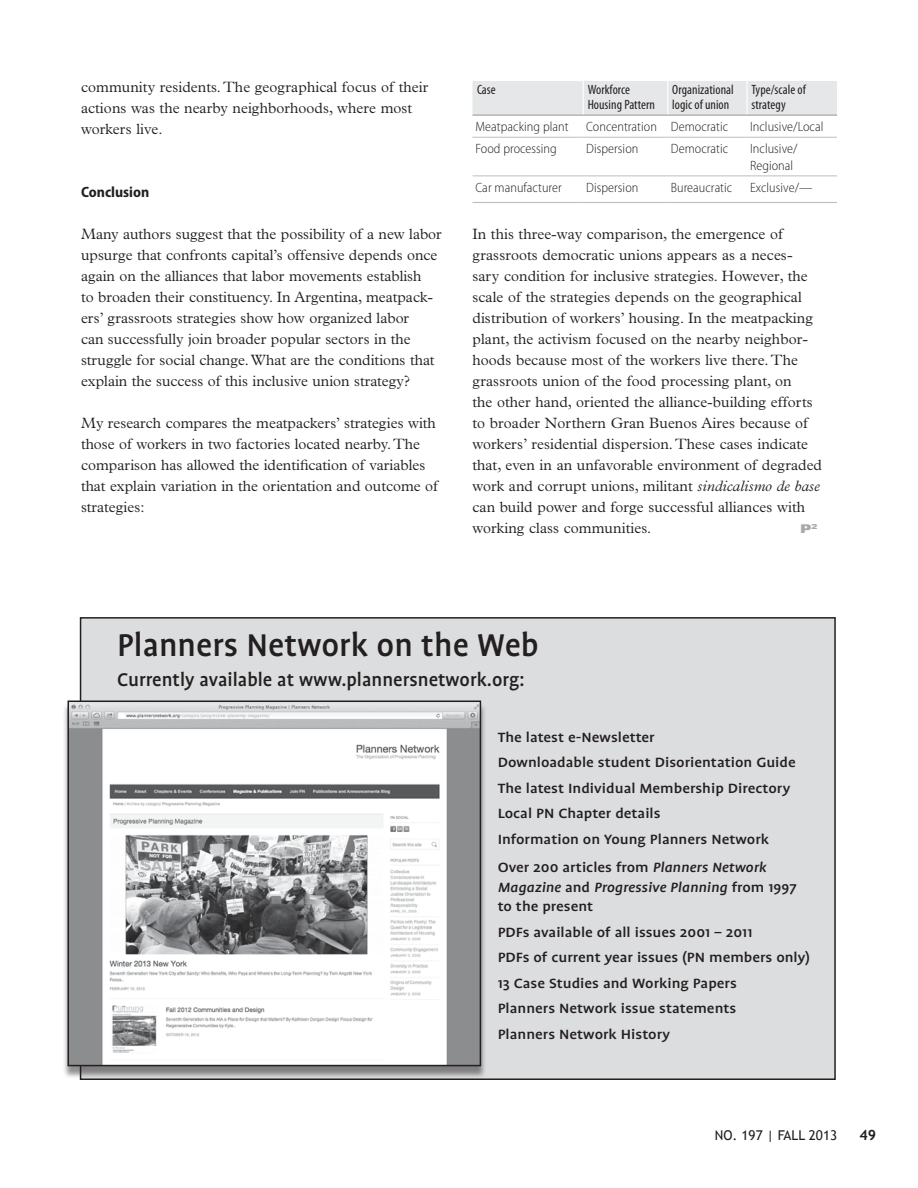
<style>
.page{position:relative;width:918px;height:1188px;background:#fff}
.page>*{position:absolute;margin:0;border:0;box-sizing:border-box;transform-origin:0 0}
.t1{font:500 36px "Profile";color:#231f20}
.t2{font:500 21px "Profile";color:#231f20}
.t3{font:500 15.3px/25.5px "Profile";color:#231f20;scale:1.12 1}
.t4{font:300 15px/21px "Plantin";letter-spacing:.005em;color:#231f20}
.t5{font:700 semi-condensed 15px "Myriad Pro";color:#231f20}
.t6{font:700 14.25px "Trebuchet MS";color:#231f20}
.t7{font:300 semi-condensed 13.5px/16.5px "Myriad Pro";letter-spacing:.005em;color:#231f20}
.t8{font:condensed 13.5px/15px "Myriad Pro";letter-spacing:.005em;color:#231f20}
.t9{font:13.5px "Trebuchet MS";color:#231f20}
.t10{font:12px "Univers LT Std X Black Ex";color:#a7a9ac}
.s1{font-style:italic}
</style>
<div class="page">
<div style="left:81px;top:618px;width:754px;height:461px;background:#dcddde"></div>
<div style="left:62px;top:703px;width:424px;height:376px;background:#231f20;opacity:.5"></div>
<img style="left:71px;top:704px;width:407px;height:359px">
<div style="left:68px;top:701px;width:413px;height:365px;border:2px solid #231f20"></div>
<div style="left:472px;top:81px;width:365px;height:34px;background:#e6e7e8"></div>
<hr style="left:583px;top:81px;width:1px;height:34px;background:#fff">
<hr style="left:667px;top:81px;width:1px;height:34px;background:#fff">
<hr style="left:746px;top:81px;width:2px;height:34px;background:#fff">
<hr style="left:472px;top:115px;width:111px;height:1px;background:#939598">
<hr style="left:583px;top:115px;width:85px;height:1px;background:#939598">
<hr style="left:668px;top:115px;width:79px;height:1px;background:#939598">
<hr style="left:747px;top:115px;width:90px;height:1px;background:#939598">
<hr style="left:472px;top:137px;width:111px;height:1px;background:#bcbec0">
<hr style="left:583px;top:137px;width:85px;height:1px;background:#bcbec0">
<hr style="left:668px;top:137px;width:79px;height:1px;background:#bcbec0">
<hr style="left:747px;top:137px;width:90px;height:1px;background:#bcbec0">
<hr style="left:472px;top:176px;width:111px;height:1px;background:#bcbec0">
<hr style="left:583px;top:176px;width:85px;height:1px;background:#bcbec0">
<hr style="left:668px;top:176px;width:79px;height:1px;background:#bcbec0">
<hr style="left:747px;top:176px;width:90px;height:1px;background:#bcbec0">
<hr style="left:472px;top:202px;width:111px;height:1px;background:#bcbec0">
<hr style="left:583px;top:202px;width:85px;height:1px;background:#bcbec0">
<hr style="left:668px;top:202px;width:79px;height:1px;background:#bcbec0">
<hr style="left:747px;top:202px;width:90px;height:1px;background:#bcbec0">
<p class="t4" style="left:81px;top:77px;width:349px">community residents. The geographical focus of their actions was the nearby neighborhoods, where most workers live.</p>
<p class="t5" style="left:81px;top:184px;width:70px">Conclusion</p>
<p class="t4" style="left:81px;top:224px;width:362px">Many authors suggest that the possibility of a new labor upsurge that confronts capital’s offensive depends once again on the alliances that labor movements establish<br>to broaden their constituency. In Argentina, meatpack&shy;ers’ grassroots strategies show how organized labor<br>can successfully join broader popular sectors in the struggle for social change. What are the conditions that explain the success of this inclusive union strategy?</p>
<p class="t4" style="left:81px;top:413px;width:359px">My research compares the meatpackers’ strategies with those of workers in two factories located nearby. The comparison has allowed the identification of variables that explain variation in the orientation and outcome of strategies:</p>
<p class="t8" style="left:477px;top:82px;width:20px">Case</p>
<p class="t8" style="left:588px;top:82px;width:69px">Workforce<br>Housing Pattern</p>
<p class="t8" style="left:672px;top:82px;width:63px">Organizational logic of union</p>
<p class="t8" style="left:752px;top:82px;width:56px">Type/scale of strategy</p>
<p class="t7" style="left:476px;top:119px;width:95px">Meatpacking plant</p>
<p class="t7" style="left:586px;top:119px;width:143px">Concentration Democratic</p>
<p class="t7" style="left:750px;top:119px;width:75px">Inclusive/Local</p>
<p class="t7" style="left:476px;top:141px;width:83px">Food processing</p>
<p class="t7" style="left:586px;top:141px;width:54px">Dispersion</p>
<p class="t7" style="left:671px;top:141px;width:59px">Democratic</p>
<p class="t7" style="left:750px;top:141px;width:49px">Inclusive/<br>Regional</p>
<p class="t7" style="left:476px;top:180px;width:88px">Car manufacturer</p>
<p class="t7" style="left:586px;top:180px;width:54px">Dispersion</p>
<p class="t7" style="left:671px;top:180px;width:63px">Bureaucratic</p>
<p class="t7" style="left:750px;top:180px;width:64px">Exclusive/—</p>
<p class="t4" style="left:472px;top:224px;width:351px">In this three-way comparison, the emergence of grassroots democratic unions appears as a neces&shy;sary condition for inclusive strategies. However, the scale of the strategies depends on the geographical distribution of workers’ housing. In the meatpacking plant, the activism focused on the nearby neighbor&shy;hoods because most of the workers live there. The grassroots union of the food processing plant, on<br>the other hand, oriented the alliance-building efforts to broader Northern Gran Buenos Aires because of workers’ residential dispersion. These cases indicate that, even in an unfavorable environment of degraded work and corrupt unions, militant <span class="s1">sindicalismo de base </span>can build power and forge successful alliances with working class communities.</p>
<p class="t10" style="left:800px;top:522px;width:19px">P<sup>2</sup></p>
<h1 class="t1" style="left:117px;top:627px;width:423px">Planners Network on the Web</h1>
<h2 class="t2" style="left:117px;top:669px;width:409px">Currently available at www.plannersnetwork.org:</h2>
<p class="t3" style="left:498px;top:724px;width:268px">The latest e-Newsletter<br>Downloadable student Disorientation Guide The latest Individual Membership Directory Local PN Chapter details<br>Information on Young Planners Network</p>
<p class="t3" style="left:498px;top:858px;width:269px;line-height:19.5px">Over 200 articles from <span class="s1">Planners Network<br>Magazine</span> and <span class="s1">Progressive Planning</span> from 1997 to the present</p>
<p class="t3" style="left:498px;top:919px;width:281px">PDFs available of all issues 2001 – 2011<br>PDFs of current year issues (PN members only)<br>13 Case Studies and Working Papers<br>Planners Network issue statements<br>Planners Network History</p>
<p class="t9" style="left:715px;top:1127px;width:77px">No. 197 | FALL</p>
<p class="t9" style="left:809px;top:1127px;width:30px">2013</p>
<p class="t6" style="left:859px;top:1126px;width:18px">49</p>
</div>
